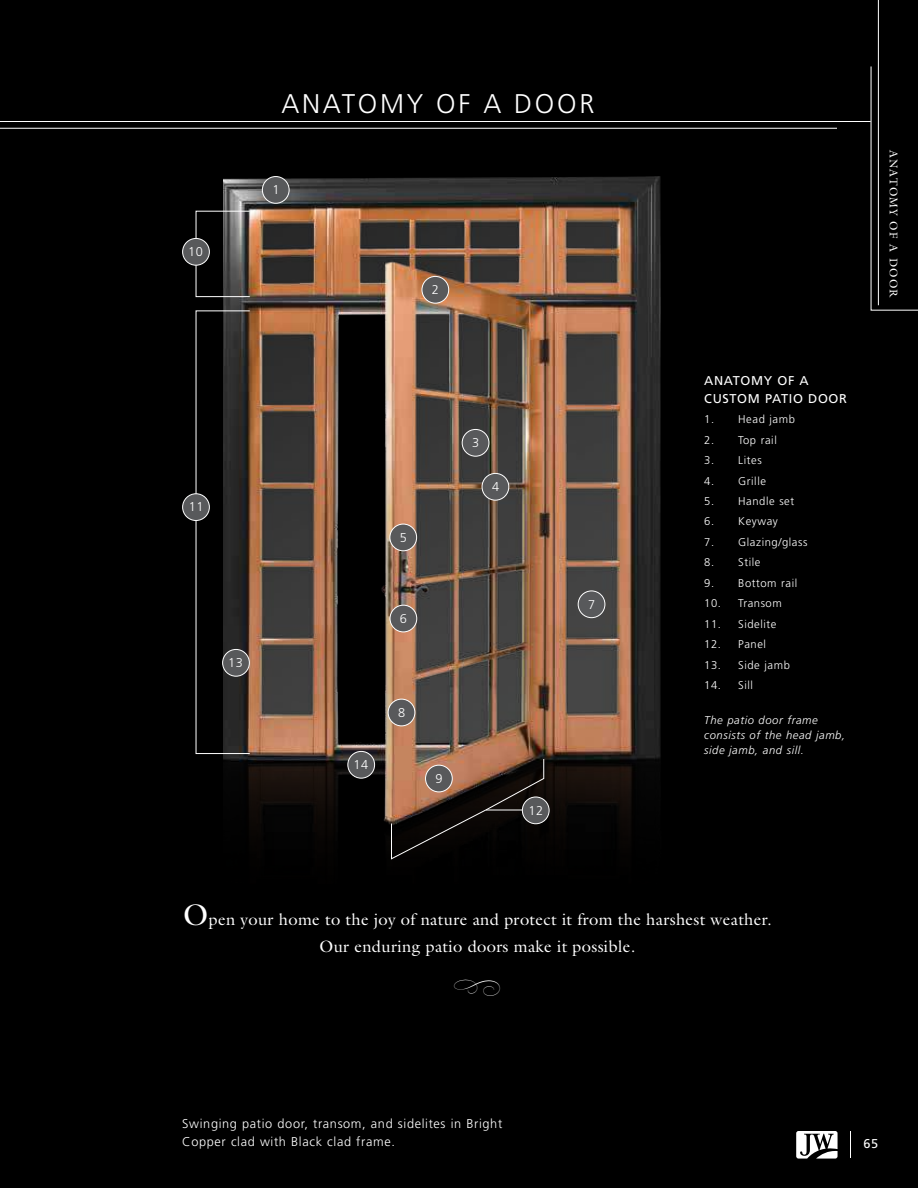
<style>
.page{position:relative;width:918px;height:1188px;background:#000}
.page>*{position:absolute;margin:0;border:0;box-sizing:border-box;transform-origin:0 0}
.t1{font:300 27px "Frutiger LT Std";letter-spacing:.1em;color:#fff}
.t2{font:22.5px "Bickham Script Pro";color:#fff}
.t3{font:16.5px/27px "Galliard Std";letter-spacing:.02em;color:#fff;text-align:center}
.t4{font:300 12.75px/18px "Frutiger LT Std";letter-spacing:.05em;color:#fff}
.t5{font:12.75px/18px "Frutiger LT Std";letter-spacing:.05em;color:#fff}
.t6{font:300 11.25px "Frutiger LT Std";letter-spacing:.05em;color:#fff}
.t7{font:italic 300 11.25px/15px "Frutiger LT Std";letter-spacing:.05em;color:#fff}
.t8{font:11.25px "Galliard Std";letter-spacing:.1em;color:#fff}
.s1{font-size:30px}
</style>
<div class="page">
<img style="left:224px;top:176px;width:437px;height:660px">
<svg style="left:796px;top:1131px;width:42px;height:28px"></svg>
<svg style="left:391px;top:758px;width:154px;height:102px"></svg>
<svg style="left:195px;top:264px;width:55px;height:33px"></svg>
<svg style="left:195px;top:520px;width:55px;height:234px"></svg>
<svg style="left:195px;top:210px;width:56px;height:29px"></svg>
<svg style="left:195px;top:310px;width:56px;height:186px"></svg>
<div style="left:262px;top:177px;width:27px;height:26px;background:#58595b;border-radius:50%"></div>
<div style="left:262px;top:176px;width:28px;height:28px;border:1px solid #fff;border-radius:50%"></div>
<div style="left:422px;top:276px;width:27px;height:27px;background:#58595b;border-radius:50%"></div>
<div style="left:422px;top:276px;width:27px;height:28px;border:1px solid #fff;border-radius:50%"></div>
<div style="left:462px;top:429px;width:27px;height:27px;background:#58595b;border-radius:50%"></div>
<div style="left:462px;top:429px;width:27px;height:28px;border:1px solid #fff;border-radius:50%"></div>
<div style="left:482px;top:473px;width:27px;height:27px;background:#58595b;border-radius:50%"></div>
<div style="left:482px;top:473px;width:27px;height:28px;border:1px solid #fff;border-radius:50%"></div>
<div style="left:390px;top:524px;width:27px;height:27px;background:#58595b;border-radius:50%"></div>
<div style="left:389px;top:524px;width:28px;height:27px;border:1px solid #fff;border-radius:50%"></div>
<div style="left:390px;top:605px;width:27px;height:27px;background:#58595b;border-radius:50%"></div>
<div style="left:390px;top:605px;width:27px;height:27px;border:1px solid #fff;border-radius:50%"></div>
<div style="left:578px;top:591px;width:27px;height:27px;background:#58595b;border-radius:50%"></div>
<div style="left:578px;top:591px;width:27px;height:27px;border:1px solid #fff;border-radius:50%"></div>
<div style="left:388px;top:699px;width:27px;height:27px;background:#58595b;border-radius:50%"></div>
<div style="left:388px;top:699px;width:27px;height:27px;border:1px solid #fff;border-radius:50%"></div>
<div style="left:426px;top:765px;width:26px;height:27px;background:#58595b;border-radius:50%"></div>
<div style="left:425px;top:765px;width:28px;height:27px;border:1px solid #fff;border-radius:50%"></div>
<div style="left:183px;top:238px;width:26px;height:27px;background:#58595b;border-radius:50%"></div>
<div style="left:182px;top:238px;width:28px;height:28px;border:1px solid #fff;border-radius:50%"></div>
<div style="left:183px;top:494px;width:26px;height:27px;background:#58595b;border-radius:50%"></div>
<div style="left:182px;top:493px;width:28px;height:28px;border:1px solid #fff;border-radius:50%"></div>
<div style="left:522px;top:797px;width:27px;height:27px;background:#58595b;border-radius:50%"></div>
<div style="left:522px;top:797px;width:27px;height:27px;border:1px solid #fff;border-radius:50%"></div>
<div style="left:223px;top:649px;width:26px;height:27px;background:#58595b;border-radius:50%"></div>
<div style="left:222px;top:649px;width:28px;height:28px;border:1px solid #fff;border-radius:50%"></div>
<div style="left:348px;top:751px;width:27px;height:27px;background:#58595b;border-radius:50%"></div>
<div style="left:347px;top:751px;width:28px;height:28px;border:1px solid #fff;border-radius:50%"></div>
<svg style="left:870px;top:66px;width:48px;height:245px"></svg>
<hr style="left:878px;top:0;width:1px;height:305px;background:#fff">
<hr style="left:0;top:121px;width:871px;height:1px;background:#fff">
<hr style="left:0;top:128px;width:837px;height:1px;background:#fff">
<svg style="left:850px;top:1131px;width:1px;height:27px"></svg>
<h1 class="t1" style="left:281px;top:89px;width:314px">ANATOMY OF A DOOR</h1>
<p class="t4" style="left:188px;top:243px;width:16px">10</p>
<p class="t4" style="left:272px;top:181px;width:9px">1</p>
<p class="t4" style="left:189px;top:498px;width:16px">11</p>
<p class="t4" style="left:228px;top:654px;width:16px">13</p>
<p class="t4" style="left:432px;top:281px;width:9px">2</p>
<p class="t4" style="left:400px;top:529px;width:9px">5</p>
<p class="t4" style="left:400px;top:610px;width:9px">6</p>
<p class="t4" style="left:472px;top:434px;width:9px">3</p>
<p class="t4" style="left:492px;top:478px;width:9px">4</p>
<p class="t4" style="left:353px;top:756px;width:16px">14</p>
<p class="t4" style="left:398px;top:704px;width:9px">8</p>
<p class="t4" style="left:435px;top:770px;width:9px">9</p>
<p class="t4" style="left:528px;top:801px;width:16px">12</p>
<p class="t4" style="left:588px;top:595px;width:9px">7</p>
<p class="t5" style="left:704px;top:371px;width:144px">ANATOMY OF A<br>CUSTOM PATIO DOOR</p>
<p class="t6" style="left:704px;top:413px;width:92px">1. Head jamb</p>
<p class="t6" style="left:704px;top:433px;width:74px">2. Top rail</p>
<p class="t6" style="left:704px;top:454px;width:59px">3. Lites</p>
<p class="t6" style="left:704px;top:474px;width:63px">4. Grille</p>
<p class="t6" style="left:704px;top:495px;width:91px">5. Handle set</p>
<p class="t6" style="left:704px;top:515px;width:75px">6. Keyway</p>
<p class="t6" style="left:704px;top:536px;width:105px">7. Glazing/glass</p>
<p class="t6" style="left:704px;top:556px;width:58px">8. Stile</p>
<p class="t6" style="left:704px;top:577px;width:95px">9. Bottom rail</p>
<p class="t6" style="left:704px;top:597px;width:79px">10. Transom</p>
<p class="t6" style="left:704px;top:617px;width:74px">11. Sidelite</p>
<p class="t6" style="left:704px;top:638px;width:63px">12. Panel</p>
<p class="t6" style="left:704px;top:658px;width:87px">13. Side jamb</p>
<p class="t6" style="left:704px;top:679px;width:50px">14. Sill</p>
<p class="t7" style="left:704px;top:713px;width:142px">The patio door frame consists of the head jamb, side jamb, and sill.</p>
<h3 class="t3" style="left:183px;top:905px;width:590px"><span class="s1">O</span>pen your home to the joy of nature and protect it from the harshest weather.<br>Our enduring patio doors make it possible.</h3>
<h2 class="t2" style="left:453px;top:971px;width:51px">•</h2>
<p class="t8" style="left:901px;top:150px;width:149px;rotate:90deg">ANATOMY OF A DOOR</p>
<p class="t4" style="left:182px;top:1115px;width:322px">Swinging patio door, transom, and sidelites in Bright<br>Copper clad with Black clad frame.</p>
<p class="t5" style="left:863px;top:1134px;width:16px">65</p>
</div>
